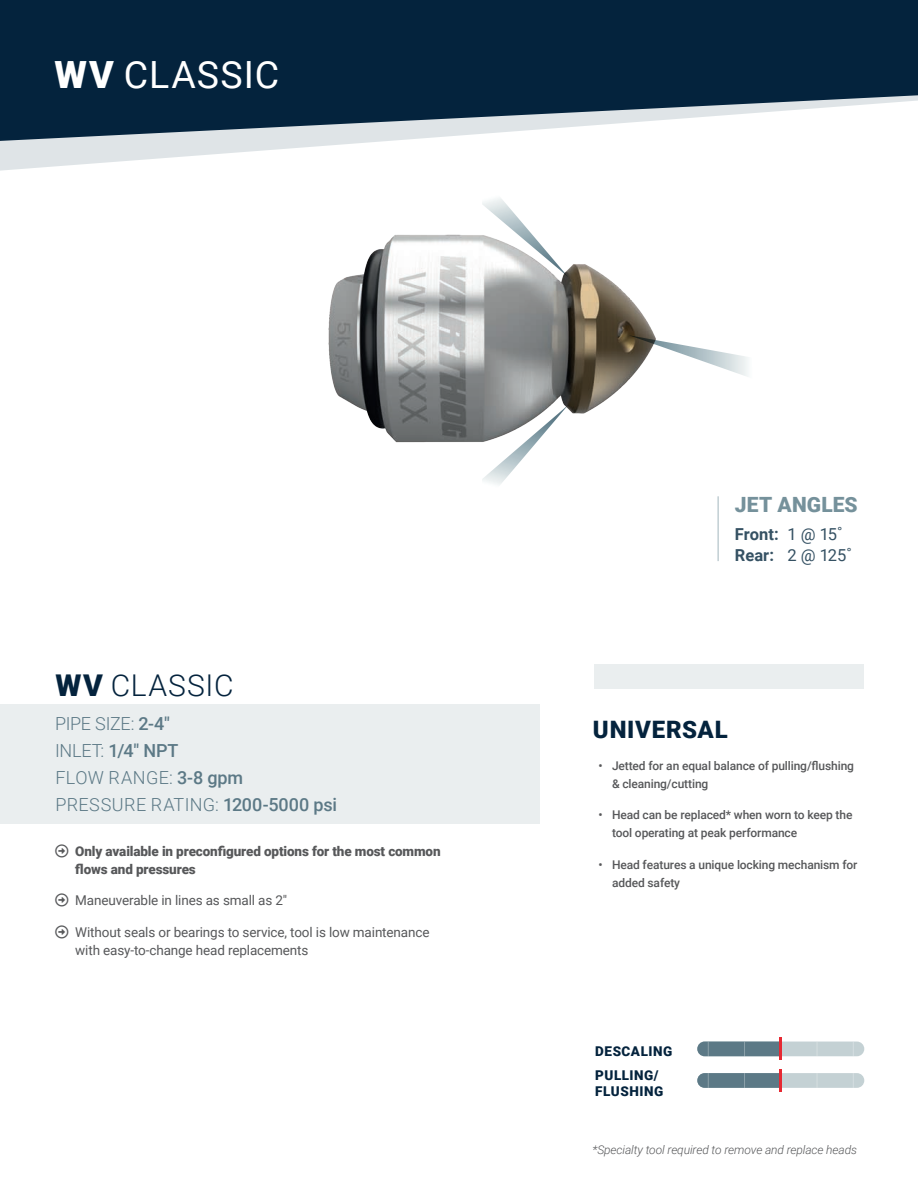
<style>
.page{position:relative;width:918px;height:1188px;background:#fff}
.page>*{position:absolute;margin:0;border:0;box-sizing:border-box;transform-origin:0 0}
.t1{font:37.5px "Roboto";letter-spacing:.025em;color:#fff}
.t2{font:300 30px "Roboto";letter-spacing:.025em;color:#04233d}
.t3{font:900 24px "Roboto";letter-spacing:.03em;color:#04233d}
.t4{font:900 21px "Roboto";letter-spacing:.01em;color:#75919b}
.t5{font:300 18px/27px "Roboto";letter-spacing:.02em;color:#5c7986}
.t6{font:700 16.5px/21px "Roboto";letter-spacing:.005em;color:#355163}
.t7{font:13.5px/18px "Roboto";letter-spacing:-.01em;color:#57585a}
.t8{font:900 13.5px/18px "Roboto";letter-spacing:-.01em;color:#57585a}
.t9{font:900 13.5px/24px "Roboto";letter-spacing:.04em;color:#04233d}
.t10{font:500 12px/18px "Roboto";letter-spacing:-.01em;color:#57585a}
.t11{font:italic 300 12px "Roboto";letter-spacing:-.01em;color:#57585a}
.s1{font-weight:900}
.s2{font-weight:500}
.s3{font-weight:400}
</style>
<div class="page">
<img style="left:328px;top:234px;width:390px;height:265px">
<hr style="left:718px;top:496px;width:1px;height:65px;background:#a2b6bd">
<svg style="left:0;top:141px;width:384px;height:30px"></svg>
<svg style="left:0;top:0;width:918px;height:141px;background:#2a445a"></svg>
<svg style="left:482px;top:198px;width:86px;height:79px"></svg>
<svg style="left:482px;top:405px;width:86px;height:94px"></svg>
<svg style="left:629px;top:335px;width:119px;height:44px"></svg>
<div style="left:0;top:704px;width:540px;height:120px;background:#eaeeef"></div>
<div style="left:594px;top:664px;width:270px;height:25px;background:#eaeeef"></div>
<div style="left:697px;top:1042px;width:167px;height:14px;background:#c4d1d4;border-radius:7px"></div>
<div style="left:697px;top:1073px;width:167px;height:15px;background:#c4d1d4;border-radius:7px"></div>
<svg style="left:853px;top:1042px;width:1px;height:14px"></svg>
<svg style="left:697px;top:1042px;width:82px;height:14px"></svg>
<svg style="left:853px;top:1073px;width:1px;height:15px"></svg>
<svg style="left:697px;top:1073px;width:82px;height:15px"></svg>
<hr style="left:779px;top:1037px;width:3px;height:23px;background:#e62932">
<hr style="left:779px;top:1070px;width:3px;height:22px;background:#e62932">
<h1 class="t1" style="left:55px;top:48px;width:226px"><span class="s1">WV</span> CLASSIC</h1>
<h2 class="t2" style="left:56px;top:664px;width:179px"><span class="s1">WV</span> CLASSIC</h2>
<h3 class="t5" style="left:55px;top:709px;width:283px">PIPE SIZE: <span class="s2">2-4"<br></span>INLET: <span class="s2">1/4" NPT<br></span>FLOW RANGE: <span class="s2">3-8 gpm<br></span>PRESSURE RATING: <span class="s2">1200-5000 psi</span></h3>
<p class="t8" style="left:75px;top:841px;width:367px">Only available in preconfigured options for the most common flows and pressures</p>
<p class="t7" style="left:75px;top:891px;width:213px">Maneuverable in lines as small as 2"</p>
<p class="t7" style="left:75px;top:922px;width:356px">Without seals or bearings to service, tool is low maintenance with easy-to-change head replacements</p>
<h3 class="t4" style="left:735px;top:490px;width:124px">JET ANGLES</h3>
<h3 class="t6" style="left:735px;top:523px;width:118px">Front: <span class="s3">1 @ 15˚<br></span>Rear: <span class="s3">2 @ 125˚</span></h3>
<h3 class="t3" style="left:593px;top:713px;width:136px">UNIVERSAL</h3>
<p class="t10" style="left:612px;top:756px;width:244px;text-indent:-14px">• Jetted for an equal balance of pulling/flushing &amp; cleaning/cutting</p>
<p class="t10" style="left:612px;top:806px;width:242px;text-indent:-14px">• Head can be replaced* when worn to keep the tool operating at peak performance</p>
<p class="t10" style="left:612px;top:855px;width:247px;text-indent:-14px">• Head features a unique locking mechanism for added safety</p>
<p class="t9" style="left:595px;top:1039px;width:79px">DESCALING<br>PULLING/</p>
<p class="t9" style="left:595px;top:1079px;width:70px">FLUSHING</p>
<p class="t11" style="left:593px;top:1142px;width:266px">*Specialty tool required to remove and replace heads</p>
</div>
